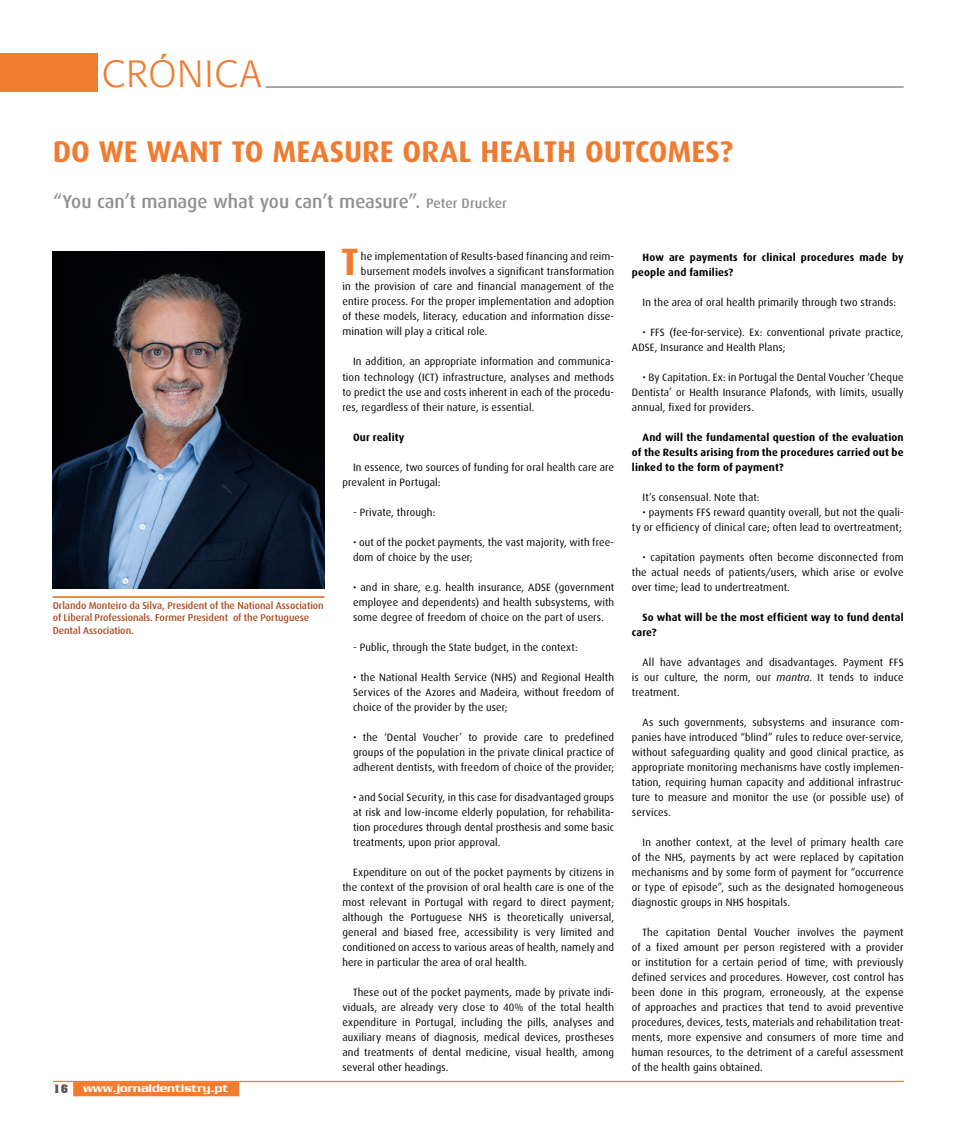
<style>
.page{position:relative;width:957px;height:1134px;background:#fff}
.page>*{position:absolute;margin:0;border:0;box-sizing:border-box;transform-origin:0 0}
.t1{font:700 38.12px "Dax";color:#ef7c31}
.t2{font:300 37.5px "Formata";letter-spacing:.04em;color:#ef7c31}
.t3{font:700 30px "Dax";color:#ef7c31}
.t4{font:500 18.75px "Dax";letter-spacing:-.005em;color:#909090}
.t5{font:500 12px "Serpentine";color:#fff}
.t6{font:10.62px/15px "Dax";letter-spacing:.015em;color:#000;text-align:justify}
.t7{font:700 10.62px/15px "Dax";letter-spacing:.015em;color:#000}
.t8{font:500 10px/12.5px "Dax";letter-spacing:-.005em;color:#aa4b20}
.s1{font-size:13.75px}
.s2{font-style:italic}
</style>
<div class="page">
<svg style="left:73px;top:1082px;width:166px;height:14px;background:#ef7c32"></svg>
<hr style="left:53px;top:1081px;width:851px;height:1px;background:#ef7c31">
<hr style="left:266px;top:87px;width:637px;height:1px;background:#575756">
<div style="left:0;top:53px;width:97px;height:39px;background:#ef7c31"></div>
<img style="left:53px;top:251px;width:271px;height:338px">
<hr style="left:53px;top:596px;width:271px;height:2px;background:#ef7c31">
<h2 class="t2" style="left:102px;top:52px;width:160px">CRÓNICA</h2>
<h3 class="t3" style="left:53px;top:134px;width:682px">DO WE WANT TO MEASURE ORAL HEALTH OUTCOMES?</h3>
<h3 class="t4" style="left:53px;top:191px;width:455px">“You can’t manage what you can’t measure”. <span class="s1">Peter Drucker</span></h3>
<p class="t8" style="left:53px;top:599px;width:272px">Orlando Monteiro da Silva, President of the National Association of Liberal Professionals. Former President of the Portuguese<br>Dental Association.</p>
<p class="t5" style="left:53px;top:1082px;width:177px"><sub>16</sub> www.jornaldentistry.pt</p>
<h1 class="t1" style="left:341px;top:241px;width:19px">T</h1>
<p class="t6" style="left:361px;top:249px;width:255px">he implementation of Results-based financing and reim-</p>
<p class="t6" style="left:361px;top:264px;width:255px">bursement models involves a significant transformation</p>
<p class="t6" style="left:342px;top:279px;width:273px">in the provision of care and financial management of the</p>
<p class="t6" style="left:342px;top:294px;width:273px">entire process. For the proper implementation and adoption</p>
<p class="t6" style="left:342px;top:309px;width:273px">of these models, literacy, education and information disse-</p>
<p class="t6" style="left:342px;top:324px;width:146px">mination will play a critical role.</p>
<p class="t6" style="left:342px;top:354px;width:273px;text-indent:11px">In addition, an appropriate information and communica&shy;tion technology (ICT) infrastructure, analyses and methods to predict the use and costs inherent in each of the procedu&shy;res, regardless of their nature, is essential.</p>
<p class="t7" style="left:353px;top:429px;width:53px">Our reality</p>
<p class="t6" style="left:342px;top:459px;width:273px;text-indent:11px">In essence, two sources of funding for oral health care are prevalent in Portugal:</p>
<p class="t6" style="left:353px;top:504px;width:84px">- Private, through:</p>
<p class="t6" style="left:353px;top:534px;width:263px">• out of the pocket payments, the vast majority, with free&shy;dom of choice by the user;</p>
<p class="t6" style="left:353px;top:579px;width:263px">• and in share, e.g. health insurance, ADSE (government employee and dependents) and health subsystems, with some degree of freedom of choice on the part of users.</p>
<p class="t6" style="left:353px;top:639px;width:226px">- Public, through the State budget, in the context:</p>
<p class="t6" style="left:353px;top:669px;width:263px">• the National Health Service (NHS) and Regional Health Services of the Azores and Madeira, without freedom of choice of the provider by the user;</p>
<p class="t6" style="left:353px;top:729px;width:263px">• the ‘Dental Voucher’ to provide care to predefined groups of the population in the private clinical practice of adherent dentists, with freedom of choice of the provider;</p>
<p class="t6" style="left:353px;top:789px;width:263px">• and Social Security, in this case for disadvantaged groups at risk and low-income elderly population, for rehabilita&shy;tion procedures through dental prosthesis and some basic treatments, upon prior approval.</p>
<p class="t6" style="left:342px;top:864px;width:273px;text-indent:11px">Expenditure on out of the pocket payments by citizens in the context of the provision of oral health care is one of the most relevant in Portugal with regard to direct payment; although the Portuguese NHS is theoretically universal, general and biased free, accessibility is very limited and conditioned on access to various areas of health, namely and here in particular the area of oral health.</p>
<p class="t6" style="left:342px;top:984px;width:273px;text-indent:11px">These out of the pocket payments, made by private indi&shy;viduals, are already very close to 40% of the total health expenditure in Portugal, including the pills, analyses and auxiliary means of diagnosis, medical devices, prostheses and treatments of dental medicine, visual health, among several other headings.</p>
<p class="t7" style="left:632px;top:249px;width:273px;text-indent:11px">How are payments for clinical procedures made by people and families?</p>
<p class="t6" style="left:642px;top:295px;width:255px">In the area of oral health primarily through two strands:</p>
<p class="t6" style="left:632px;top:325px;width:273px;text-indent:11px">• FFS (fee-for-service). Ex: conventional private practice,<br>ADSE, Insurance and Health Plans;</p>
<p class="t6" style="left:632px;top:370px;width:273px;text-indent:11px">• By Capitation. Ex: in Portugal the Dental Voucher ‘Cheque Dentista’ or Health Insurance Plafonds, with limits, usually annual, fixed for providers.</p>
<p class="t7" style="left:632px;top:429px;width:273px;text-align:justify;text-indent:11px">And will the fundamental question of the evaluation of the Results arising from the procedures carried out be linked to the form of payment?</p>
<p class="t6" style="left:642px;top:490px;width:119px">It’s consensual. Note that:</p>
<p class="t6" style="left:632px;top:505px;width:273px;text-align:right">• payments FFS reward quantity overall, but not the quali&shy;ty or efficiency of clinical care; often lead to overtreatment;</p>
<p class="t6" style="left:632px;top:550px;width:273px;text-indent:11px">• capitation payments often become disconnected from the actual needs of patients/users, which arise or evolve over time; lead to undertreatment.</p>
<p class="t7" style="left:632px;top:610px;width:273px;text-indent:11px">So what will be the most efficient way to fund dental care?</p>
<p class="t6" style="left:632px;top:655px;width:273px;text-indent:11px">All have advantages and disadvantages. Payment FFS is our culture, the norm, our <span class="s2">mantra</span>. It tends to induce treatment.</p>
<p class="t6" style="left:632px;top:715px;width:273px;text-indent:11px">As such governments, subsystems and insurance com&shy;panies have introduced “blind” rules to reduce over-service, without safeguarding quality and good clinical practice, as appropriate monitoring mechanisms have costly implemen&shy;tation, requiring human capacity and additional infrastruc&shy;ture to measure and monitor the use (or possible use) of services.</p>
<p class="t6" style="left:632px;top:835px;width:273px;text-indent:11px">In another context, at the level of primary health care of the NHS, payments by act were replaced by capitation mechanisms and by some form of payment for “occurrence or type of episode”, such as the designated homogeneous diagnostic groups in NHS hospitals.</p>
<p class="t6" style="left:632px;top:925px;width:273px;text-indent:11px">The capitation Dental Voucher involves the payment of a fixed amount per person registered with a provider or institution for a certain period of time, with previously defined services and procedures. However, cost control has been done in this program, erroneously, at the expense of approaches and practices that tend to avoid preventive procedures, devices, tests, materials and rehabilitation treat&shy;ments, more expensive and consumers of more time and human resources, to the detriment of a careful assessment of the health gains obtained.</p>
</div>
